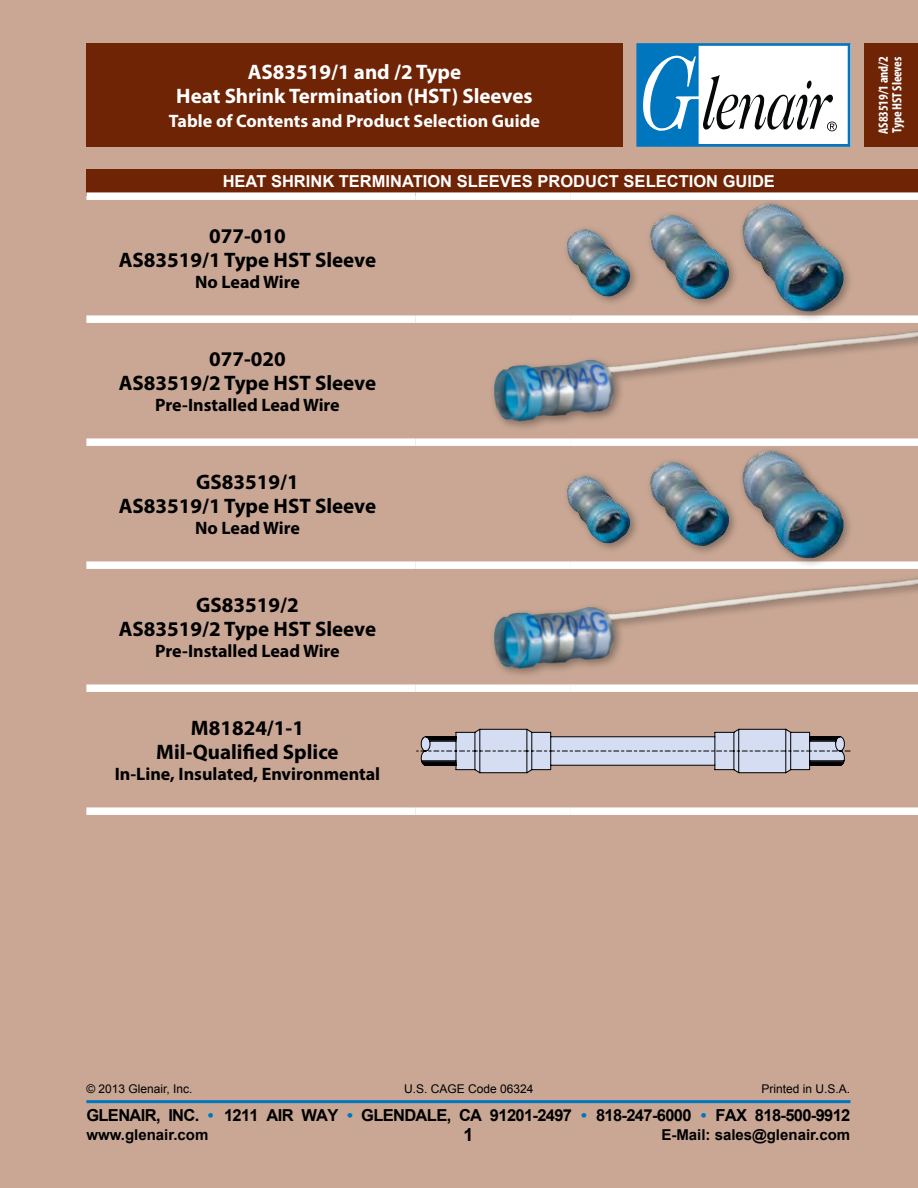
<style>
.page{position:relative;width:918px;height:1188px;background:#c9a794}
.page>*{position:absolute;margin:0;border:0;box-sizing:border-box;transform-origin:0 0}
.t1{font:700 21px/24px "Myriad Pro";color:#000;text-align:center}
.t2{font:700 21px/24px "Myriad Pro";color:#fff;text-align:center}
.t3{font:700 18px "Myriad Pro";color:#000}
.t4{font:700 18px "Myriad Pro";color:#fff}
.t5{font:700 18px "Arial";color:#000}
.t6{font:700 16.5px "Arial";letter-spacing:-.04em;color:#000}
.t7{font:700 16.5px "Arial";color:#fff}
.t8{font:700 15px "Arial";color:#000}
.t9{font:700 condensed 13.5px/13.5px "Myriad Pro";letter-spacing:-.01em;color:#fff}
.t10{font:12px "Arial";color:#000}
.s1{color:#0076bf}
</style>
<div class="page">
<div style="left:864px;top:43px;width:54px;height:104px;background:#6e2405"></div>
<div style="left:87px;top:43px;width:536px;height:104px;background:#6e2405"></div>
<svg style="left:636px;top:43px;width:214px;height:104px;background:#a1c3d9"></svg>
<hr style="left:86px;top:1100px;width:764px;height:3px;background:#0076bf">
<div style="left:86px;top:169px;width:832px;height:27px;background:#6e2405"></div>
<div style="left:86px;top:315px;width:329px;height:8px;background:#fff"></div>
<div style="left:415px;top:315px;width:155px;height:8px;background:#fff"></div>
<div style="left:570px;top:315px;width:348px;height:8px;background:#fff"></div>
<div style="left:86px;top:561px;width:329px;height:8px;background:#fff"></div>
<div style="left:415px;top:561px;width:155px;height:8px;background:#fff"></div>
<div style="left:570px;top:561px;width:348px;height:8px;background:#fff"></div>
<div style="left:86px;top:684px;width:329px;height:8px;background:#fff"></div>
<div style="left:415px;top:684px;width:155px;height:8px;background:#fff"></div>
<div style="left:570px;top:684px;width:348px;height:8px;background:#fff"></div>
<div style="left:86px;top:807px;width:329px;height:8px;background:#fff"></div>
<div style="left:415px;top:807px;width:155px;height:8px;background:#fff"></div>
<div style="left:570px;top:807px;width:348px;height:8px;background:#fff"></div>
<div style="left:86px;top:192px;width:329px;height:8px;background:#fff"></div>
<div style="left:415px;top:192px;width:155px;height:8px;background:#fff"></div>
<div style="left:570px;top:192px;width:348px;height:8px;background:#fff"></div>
<div style="left:86px;top:438px;width:329px;height:8px;background:#fff"></div>
<div style="left:415px;top:438px;width:155px;height:8px;background:#fff"></div>
<div style="left:570px;top:438px;width:348px;height:8px;background:#fff"></div>
<div style="left:489px;top:321px;width:429px;height:111px;background:#000;opacity:.35"></div>
<img style="left:491px;top:331px;width:427px;height:92px">
<div style="left:489px;top:568px;width:429px;height:111px;background:#c9a794"></div>
<img style="left:493px;top:578px;width:425px;height:92px">
<div style="left:738px;top:199px;width:116px;height:123px;background:#000;opacity:.35"></div>
<img style="left:742px;top:203px;width:102px;height:108px">
<div style="left:738px;top:445px;width:116px;height:124px;background:#000;opacity:.35"></div>
<img style="left:742px;top:450px;width:102px;height:108px">
<div style="left:646px;top:210px;width:94px;height:100px;background:#000;opacity:.35"></div>
<img style="left:650px;top:215px;width:79px;height:84px">
<div style="left:646px;top:457px;width:94px;height:100px;background:#000;opacity:.35"></div>
<img style="left:650px;top:462px;width:79px;height:84px">
<div style="left:562px;top:224px;width:79px;height:83px;background:#000;opacity:.35"></div>
<img style="left:567px;top:229px;width:63px;height:67px">
<div style="left:562px;top:471px;width:79px;height:83px;background:#000;opacity:.35"></div>
<img style="left:567px;top:476px;width:63px;height:67px">
<svg style="left:416px;top:728px;width:435px;height:46px"></svg>
<p class="t2" style="left:176px;top:59px;width:358px">AS83519/1 and /2 Type<br>Heat Shrink Termination (HST) Sleeves</p>
<p class="t4" style="left:169px;top:109px;width:372px">Table of Contents and Product Selection Guide</p>
<p class="t7" style="left:223px;top:170px;width:554px">HEAT SHRINK TERMINATION SLEEVES PRODUCT SELECTION GUIDE</p>
<p class="t1" style="left:119px;top:223px;width:259px">077-010<br>AS83519/1 Type HST Sleeve</p>
<p class="t3" style="left:195px;top:270px;width:106px">No Lead Wire</p>
<p class="t1" style="left:119px;top:346px;width:259px">077-020<br>AS83519/2 Type HST Sleeve</p>
<p class="t3" style="left:155px;top:393px;width:186px">Pre-Installed Lead Wire</p>
<p class="t1" style="left:119px;top:469px;width:259px">GS83519/1<br>AS83519/1 Type HST Sleeve</p>
<p class="t3" style="left:195px;top:516px;width:106px">No Lead Wire</p>
<p class="t1" style="left:119px;top:592px;width:259px">GS83519/2<br>AS83519/2 Type HST Sleeve</p>
<p class="t3" style="left:155px;top:639px;width:186px">Pre-Installed Lead Wire</p>
<p class="t1" style="left:156px;top:715px;width:184px">M81824/1-1<br>Mil-Qualified Splice</p>
<p class="t3" style="left:115px;top:762px;width:267px">In-Line, Insulated, Environmental</p>
<p class="t9" style="left:876px;top:134px;width:79px;rotate:-90deg">AS83519/1 and/2<br>Type HST Sleeves</p>
<p class="t10" style="left:86px;top:1081px;width:108px">© 2013 Glenair, Inc.</p>
<p class="t10" style="left:404px;top:1081px;width:131px">U.S. CAGE Code 06324</p>
<p class="t10" style="left:761px;top:1081px;width:90px">Printed in U.S.A.</p>
<p class="t6" style="left:86px;top:1104px;width:766px">GLENAIR, INC. <span class="s1">•</span> 1211 AIR WAY <span class="s1">•</span> GLENDALE, CA 91201-2497 <span class="s1">•</span> 818-247-6000 <span class="s1">•</span> FAX 818-500-9912</p>
<p class="t5" style="left:463px;top:1123px;width:12px">1</p>
<p class="t8" style="left:86px;top:1125px;width:123px">WWW.GLENAIR.COM</p>
<p class="t8" style="left:661px;top:1125px;width:190px">E-MAIL: SALES@GLENAIR.COM</p>
</div>
